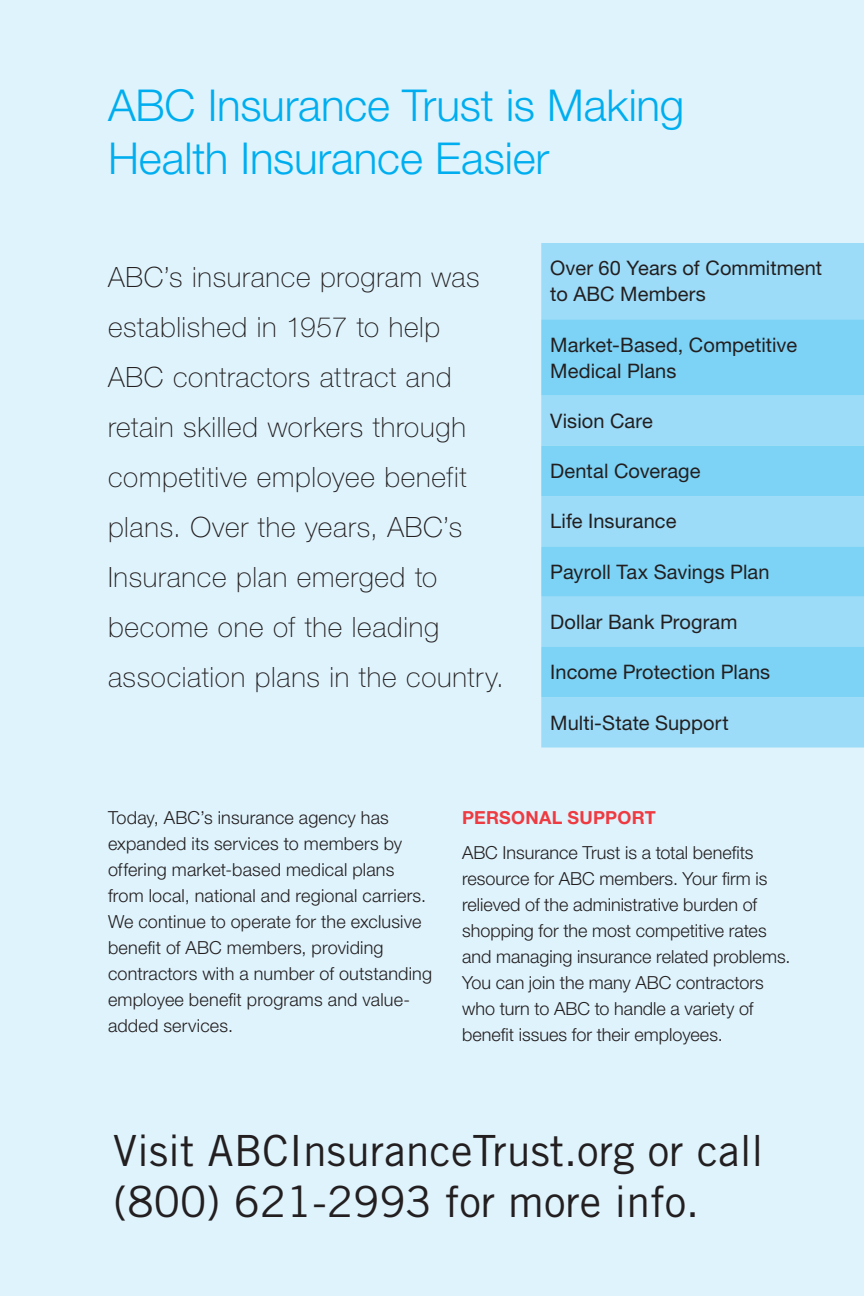
<style>
.page{position:relative;width:864px;height:1296px;background:#dff3fc}
.page>*{position:absolute;margin:0;border:0;box-sizing:border-box;transform-origin:0 0}
.body{font:300 44px/52.8px "Helvetica Neue LT Std";letter-spacing:-.005em;color:#00aeef}
.t1{font:43px/51.6px "Trade Gothic LT Std";color:#231f20}
.body-2{font:100 28px/50px "Helvetica Neue LT Std";letter-spacing:.025em;color:#231f20}
.body-3{font:20px/26px "Helvetica Neue LT Std";letter-spacing:.005em;color:#231f20}
.body-4{font:300 18px/26px "Helvetica Neue LT Std";letter-spacing:.005em;color:#231f20}
.t2{font:700 18px "Helvetica Neue LT Std";letter-spacing:.015em;color:#ee3a41}
</style>
<div class="page">
<div style="left:541px;top:243px;width:323px;height:505px;background:#9cdcf8"></div>
<svg style="left:541px;top:319px;width:323px;height:378px;background:#89d6f6"></svg>
<p class="body" style="left:108px;top:78px;width:578px">ABC Insurance Trust is Making<br>Health Insurance Easier</p>
<p class="body-2" style="left:108px;top:252px;width:398px">ABC’s insurance program was established in 1957 to help<br>ABC contractors attract and retain skilled workers through competitive employee benefit plans. Over the years, ABC’s<br>Insurance plan emerged to become one of the leading association plans in the country.</p>
<p class="body-3" style="left:550px;top:255px;width:273px">Over 60 Years of Commitment to ABC Members</p>
<p class="body-3" style="left:550px;top:331px;width:248px">Market-Based, Competitive<br>Medical Plans</p>
<p class="body-3" style="left:550px;top:407px;width:104px">Vision Care</p>
<p class="body-3" style="left:550px;top:458px;width:152px">Dental Coverage</p>
<p class="body-3" style="left:550px;top:508px;width:128px">Life Insurance</p>
<p class="body-3" style="left:550px;top:558px;width:221px">Payroll Tax Savings Plan</p>
<p class="body-3" style="left:550px;top:609px;width:189px">Dollar Bank Program</p>
<p class="body-3" style="left:550px;top:659px;width:222px">Income Protection Plans</p>
<p class="body-3" style="left:550px;top:709px;width:180px">Multi-State Support</p>
<p class="body-4" style="left:108px;top:805px;width:326px">Today, ABC’s insurance agency has expanded its services to members by offering market-based medical plans from local, national and regional carriers.<br>We continue to operate for the exclusive benefit of ABC members, providing contractors with a number of outstanding employee benefit programs and value&shy;added services.</p>
<p class="t2" style="left:462px;top:807px;width:195px">PERSONAL SUPPORT</p>
<p class="body-4" style="left:462px;top:839px;width:330px">ABC Insurance Trust is a total benefits resource for ABC members. Your firm is relieved of the administrative burden of shopping for the most competitive rates and managing insurance related problems.<br>You can join the many ABC contractors who turn to ABC to handle a variety of benefit issues for their employees.</p>
<p class="t1" style="left:113px;top:1124px;width:652px">Visit ABCInsuranceTrust.org or call (800) 621-2993 for more info.</p>
</div>
